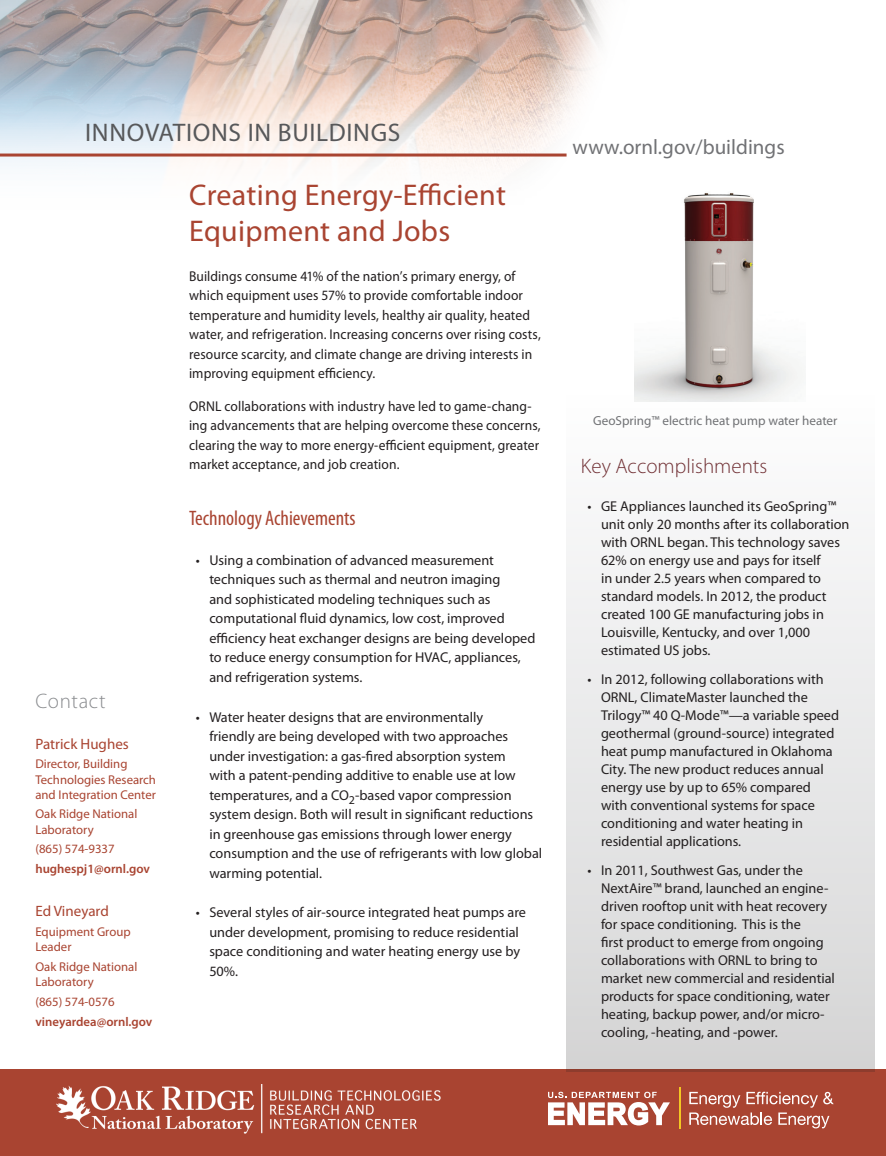
<style>
.page{position:relative;width:886px;height:1156px;background:#fff}
.page>*{position:absolute;margin:0;border:0;box-sizing:border-box;transform-origin:0 0}
.t1{font:30px/36px "Myriad Pro";letter-spacing:.01em;color:#a94431}
.t2{font:25.5px "Myriad Pro";letter-spacing:.025em;color:#57585a}
.t3{font:condensed 21px "Myriad Pro";color:#a94431}
.t4{font:21px "Myriad Pro";color:#717275}
.t5{font:300 21px "Myriad Pro";color:#723236}
.t6{font:300 21px "Myriad Pro";letter-spacing:.03em;color:#8a8c8f}
.t7{font:15px "Myriad Pro";color:#a94431}
.t8{font:14.25px/18px "Myriad Pro";color:#231f20}
.t9{font:14.25px/19.5px "Myriad Pro";color:#231f20;scale:.95 1}
.t10{font:13.2px "Myriad Pro";color:#717275}
.t11{font:12.75px/15.3px "Myriad Pro";color:#a94431}
.t12{font:600 12.75px "Myriad Pro";color:#a94431}
</style>
<div class="page">
<div style="left:0;top:1070px;width:886px;height:86px;background:#a94431"></div>
<svg style="left:566px;top:545px;width:308px;height:526px"></svg>
<img style="left:0;top:0;width:768px;height:402px">
<img style="left:634px;top:178px;width:164px;height:223px">
<svg style="left:548px;top:1091px;width:122px;height:34px"></svg>
<hr style="left:679px;top:1087px;width:1px;height:42px;background:#f3c722">
<svg style="left:689px;top:1091px;width:144px;height:37px"></svg>
<img style="left:57px;top:1084px;width:383px;height:49px">
<hr style="left:0;top:153px;width:566px;height:3px;background:#a94431">
<div style="left:561px;top:126px;width:235px;height:44px;background:#fff"></div>
<h2 class="t2" style="left:85px;top:119px;width:317px">INNOVATIONS IN BUILDINGS</h2>
<h3 class="t6" style="left:35px;top:690px;width:72px">Contact</h3>
<p class="t7" style="left:35px;top:735px;width:95px">Patrick Hughes</p>
<p class="t11" style="left:35px;top:756px;width:122px">Director, Building<br>Technologies Research and Integration Center</p>
<p class="t11" style="left:35px;top:806px;width:103px">Oak Ridge National<br>Laboratory</p>
<p class="t11" style="left:35px;top:841px;width:81px">(865) 574-9337</p>
<p class="t12" style="left:35px;top:861px;width:116px">hughespj1@ornl.gov</p>
<p class="t7" style="left:35px;top:903px;width:75px">Ed Vineyard</p>
<p class="t11" style="left:35px;top:924px;width:97px">Equipment Group<br>Leader</p>
<p class="t11" style="left:35px;top:959px;width:103px">Oak Ridge National<br>Laboratory</p>
<p class="t11" style="left:35px;top:994px;width:81px">(865) 574-0576</p>
<p class="t12" style="left:35px;top:1014px;width:118px">vineyardea@ornl.gov</p>
<h1 class="t1" style="left:189px;top:177px;width:318px">Creating Energy-Efficient<br>Equipment and Jobs</h1>
<p class="t9" style="left:189px;top:267px;width:372px">Buildings consume 41% of the nation’s primary energy, of which equipment uses 57% to provide comfortable indoor temperature and humidity levels, healthy air quality, heated water, and refrigeration. Increasing concerns over rising costs, resource scarcity, and climate change are driving interests in improving equipment efficiency.</p>
<p class="t9" style="left:189px;top:396px;width:371px">ORNL collaborations with industry have led to game-chang&shy;ing advancements that are helping overcome these concerns, clearing the way to more energy-efficient equipment, greater market acceptance, and job creation.</p>
<h3 class="t3" style="left:189px;top:507px;width:168px">Technology Achievements</h3>
<p class="t8" style="left:209px;top:550px;width:327px;line-height:19.5px;text-indent:-13px">• Using a combination of advanced measurement techniques such as thermal and neutron imaging<br>and sophisticated modeling techniques such as computational fluid dynamics, low cost, improved efficiency heat exchanger designs are being developed to reduce energy consumption for HVAC, appliances, and refrigeration systems.</p>
<p class="t8" style="left:209px;top:707px;width:334px;line-height:19.5px;text-indent:-13px">• Water heater designs that are environmentally<br>friendly are being developed with two approaches under investigation: a gas-fired absorption system<br>with a patent-pending additive to enable use at low temperatures, and a CO<sub>2</sub>-based vapor compression system design. Both will result in significant reductions in greenhouse gas emissions through lower energy consumption and the use of refrigerants with low global warming potential.</p>
<p class="t8" style="left:209px;top:903px;width:318px;line-height:19.5px;text-indent:-13px">• Several styles of air-source integrated heat pumps are under development, promising to reduce residential space conditioning and water heating energy use by 50%.</p>
<h3 class="t4" style="left:572px;top:135px;width:213px">www.ornl.gov/buildings</h3>
<p class="t10" style="left:593px;top:413px;width:246px">GeoSpring™ electric heat pump water heater</p>
<h3 class="t5" style="left:580px;top:454px;width:188px">Key Accomplishments</h3>
<p class="t8" style="left:601px;top:497px;width:250px;text-indent:-13px">• GE Appliances launched its GeoSpring™ unit only 20 months after its collaboration with ORNL began. This technology saves 62% on energy use and pays for itself<br>in under 2.5 years when compared to standard models. In 2012, the product created 100 GE manufacturing jobs in Louisville, Kentucky, and over 1,000 estimated US jobs.</p>
<p class="t8" style="left:601px;top:670px;width:240px;text-indent:-13px">• In 2012, following collaborations with ORNL, ClimateMaster launched the Trilogy™ 40 Q-Mode™—a variable speed geothermal (ground-source) integrated heat pump manufactured in Oklahoma City. The new product reduces annual energy use by up to 65% compared with conventional systems for space conditioning and water heating in residential applications.</p>
<p class="t8" style="left:601px;top:861px;width:235px;text-indent:-13px">• In 2011, Southwest Gas, under the NextAire™ brand, launched an engine&shy;driven rooftop unit with heat recovery for space conditioning. This is the<br>first product to emerge from ongoing collaborations with ORNL to bring to market new commercial and residential products for space conditioning, water heating, backup power, and/or micro&shy;cooling, -heating, and -power.</p>
</div>
